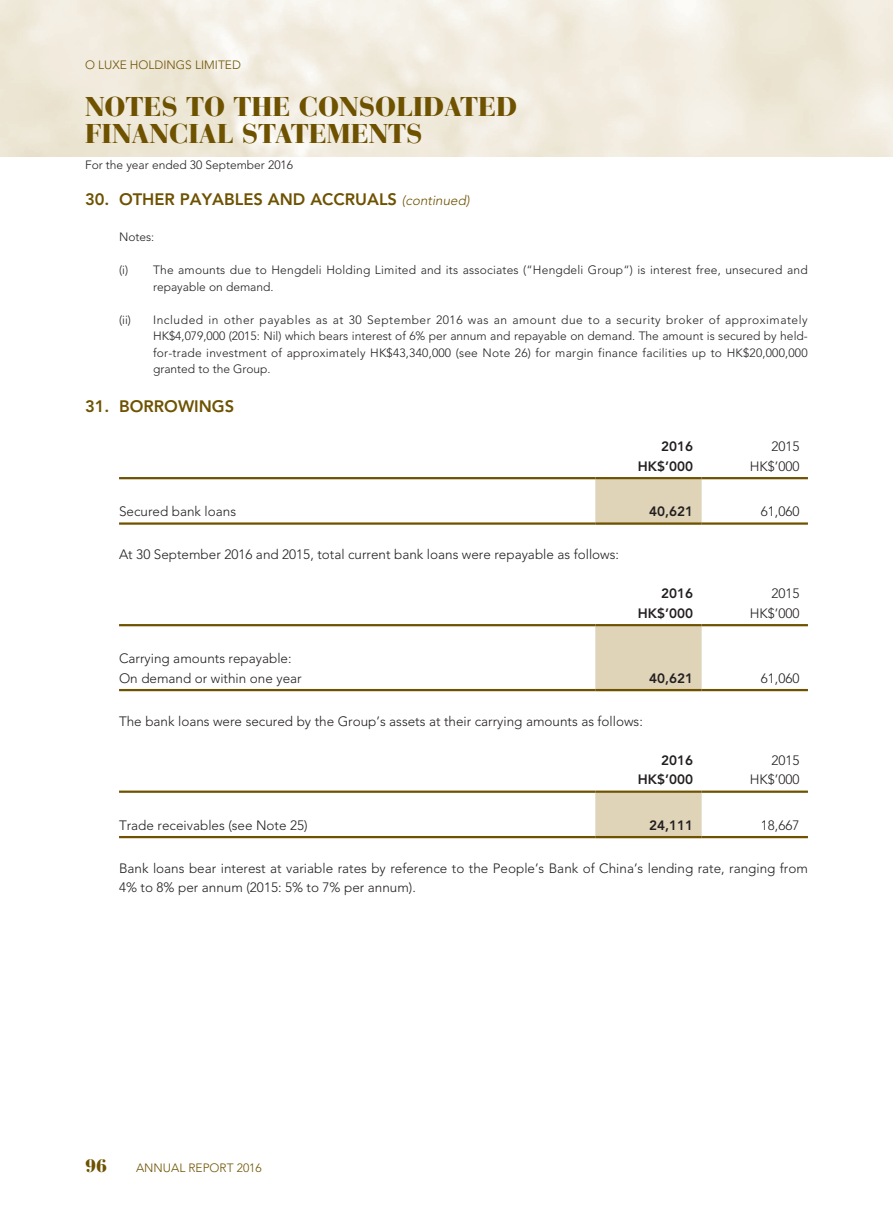
<style>
.page{position:relative;width:893px;height:1212px;background:#fff}
.page>*{position:absolute;margin:0;border:0;box-sizing:border-box;transform-origin:0 0}
.t1{font:900 27px/27px "Bauer Bodoni Std";color:#6e5200}
.t2{font:900 18px "Bauer Bodoni Std";color:#6e5200}
._01_H1{font:800 16.5px "Avenir LT Std";color:#6e5200}
._00_txt{font:300 13.5px/19.5px "Avenir LT Std";color:#231f20}
._50_Table_txt{font:300 13.5px "Avenir LT Std";color:#231f20}
._50_Table_txt-2{font:800 13.5px "Avenir LT Std";color:#231f20}
._06_Notes{font:300 12px/16.5px "Avenir LT Std";letter-spacing:.015em;color:#231f20}
.t3{font:300 12px "Avenir LT Std";color:#6e5200}
.s1{font-weight:300;font-style:italic;font-size:13.5px}
</style>
<div class="page">
<div style="left:595px;top:479px;width:107px;height:43px;background:#dfd3b8"></div>
<hr style="left:119px;top:477px;width:476px;height:2px;background:#6e5200">
<hr style="left:595px;top:477px;width:107px;height:2px;background:#6e5200">
<hr style="left:702px;top:477px;width:106px;height:2px;background:#6e5200">
<hr style="left:119px;top:522px;width:476px;height:3px;background:#6e5200">
<hr style="left:595px;top:522px;width:107px;height:3px;background:#6e5200">
<hr style="left:702px;top:522px;width:106px;height:3px;background:#6e5200">
<div style="left:595px;top:626px;width:107px;height:63px;background:#dfd3b8"></div>
<hr style="left:119px;top:624px;width:476px;height:2px;background:#6e5200">
<hr style="left:595px;top:624px;width:107px;height:2px;background:#6e5200">
<hr style="left:702px;top:624px;width:106px;height:2px;background:#6e5200">
<hr style="left:119px;top:689px;width:476px;height:2px;background:#6e5200">
<hr style="left:595px;top:689px;width:107px;height:2px;background:#6e5200">
<hr style="left:702px;top:689px;width:106px;height:2px;background:#6e5200">
<div style="left:595px;top:793px;width:107px;height:43px;background:#dfd3b8"></div>
<hr style="left:119px;top:790px;width:476px;height:3px;background:#6e5200">
<hr style="left:595px;top:790px;width:107px;height:3px;background:#6e5200">
<hr style="left:702px;top:790px;width:106px;height:3px;background:#6e5200">
<hr style="left:119px;top:836px;width:476px;height:2px;background:#6e5200">
<hr style="left:595px;top:836px;width:107px;height:2px;background:#6e5200">
<hr style="left:702px;top:836px;width:106px;height:2px;background:#6e5200">
<p class="t3" style="left:85px;top:58px;width:157px">O LUXE HOLDINGS LIMITED</p>
<h1 class="t1" style="left:85px;top:93px;width:434px">NOTES TO THE CONSOLIDATED<br>FINANCIAL STATEMENTS</h1>
<p class="_06_Notes" style="left:85px;top:157px;width:209px">For the year ended 30 September 2016</p>
<p class="_01_H1" style="left:85px;top:190px;width:386px">30. OTHER PAYABLES AND ACCRUALS <span class="s1">(continued)</span></p>
<p class="_06_Notes" style="left:119px;top:229px;width:37px">Notes:</p>
<p class="_06_Notes" style="left:153px;top:262px;width:656px;text-indent:-34px">(i) The amounts due to Hengdeli Holding Limited and its associates (“Hengdeli Group“) is interest free, unsecured and repayable on demand.</p>
<p class="_06_Notes" style="left:153px;top:311px;width:656px;text-align:justify;text-indent:-34px">(ii) Included in other payables as at 30 September 2016 was an amount due to a security broker of approximately HK$4,079,000 (2015: Nil) which bears interest of 6% per annum and repayable on demand. The amount is secured by held&shy;for-trade investment of approximately HK$43,340,000 (see Note 26) for margin finance facilities up to HK$20,000,000 granted to the Group.</p>
<p class="_01_H1" style="left:85px;top:397px;width:151px">31. BORROWINGS</p>
<p class="_50_Table_txt-2" style="left:661px;top:438px;width:33px">2016</p>
<p class="_50_Table_txt" style="left:771px;top:438px;width:30px">2015</p>
<p class="_50_Table_txt-2" style="left:638px;top:458px;width:57px">HK$’000</p>
<p class="_50_Table_txt" style="left:750px;top:458px;width:51px">HK$’000</p>
<p class="_50_Table_txt" style="left:119px;top:503px;width:119px">Secured bank loans</p>
<p class="_50_Table_txt-2" style="left:649px;top:503px;width:45px">40,621</p>
<p class="_50_Table_txt" style="left:761px;top:503px;width:40px">61,060</p>
<p class="_00_txt" style="left:119px;top:545px;width:501px">At 30 September 2016 and 2015, total current bank loans were repayable as follows:</p>
<p class="_50_Table_txt-2" style="left:661px;top:585px;width:33px">2016</p>
<p class="_50_Table_txt" style="left:771px;top:585px;width:30px">2015</p>
<p class="_50_Table_txt-2" style="left:638px;top:605px;width:57px">HK$’000</p>
<p class="_50_Table_txt" style="left:750px;top:605px;width:51px">HK$’000</p>
<p class="_50_Table_txt" style="left:119px;top:650px;width:174px">Carrying amounts repayable:</p>
<p class="_50_Table_txt" style="left:119px;top:670px;width:184px">On demand or within one year</p>
<p class="_50_Table_txt-2" style="left:649px;top:670px;width:45px">40,621</p>
<p class="_50_Table_txt" style="left:761px;top:670px;width:40px">61,060</p>
<p class="_00_txt" style="left:119px;top:711px;width:525px">The bank loans were secured by the Group’s assets at their carrying amounts as follows:</p>
<p class="_50_Table_txt-2" style="left:661px;top:752px;width:33px">2016</p>
<p class="_50_Table_txt" style="left:771px;top:752px;width:30px">2015</p>
<p class="_50_Table_txt-2" style="left:638px;top:771px;width:57px">HK$’000</p>
<p class="_50_Table_txt" style="left:750px;top:771px;width:51px">HK$’000</p>
<p class="_50_Table_txt" style="left:119px;top:817px;width:190px">Trade receivables (see Note 25)</p>
<p class="_50_Table_txt-2" style="left:649px;top:817px;width:45px">24,111</p>
<p class="_50_Table_txt" style="left:761px;top:817px;width:40px">18,667</p>
<p class="_00_txt" style="left:119px;top:858px;width:690px">Bank loans bear interest at variable rates by reference to the People’s Bank of China’s lending rate, ranging from<br>4% to 8% per annum (2015: 5% to 7% per annum).</p>
<h2 class="t2" style="left:85px;top:1154px;width:24px">96</h2>
<p class="t3" style="left:136px;top:1160px;width:127px">ANNUAL REPORT 2016</p>
</div>
